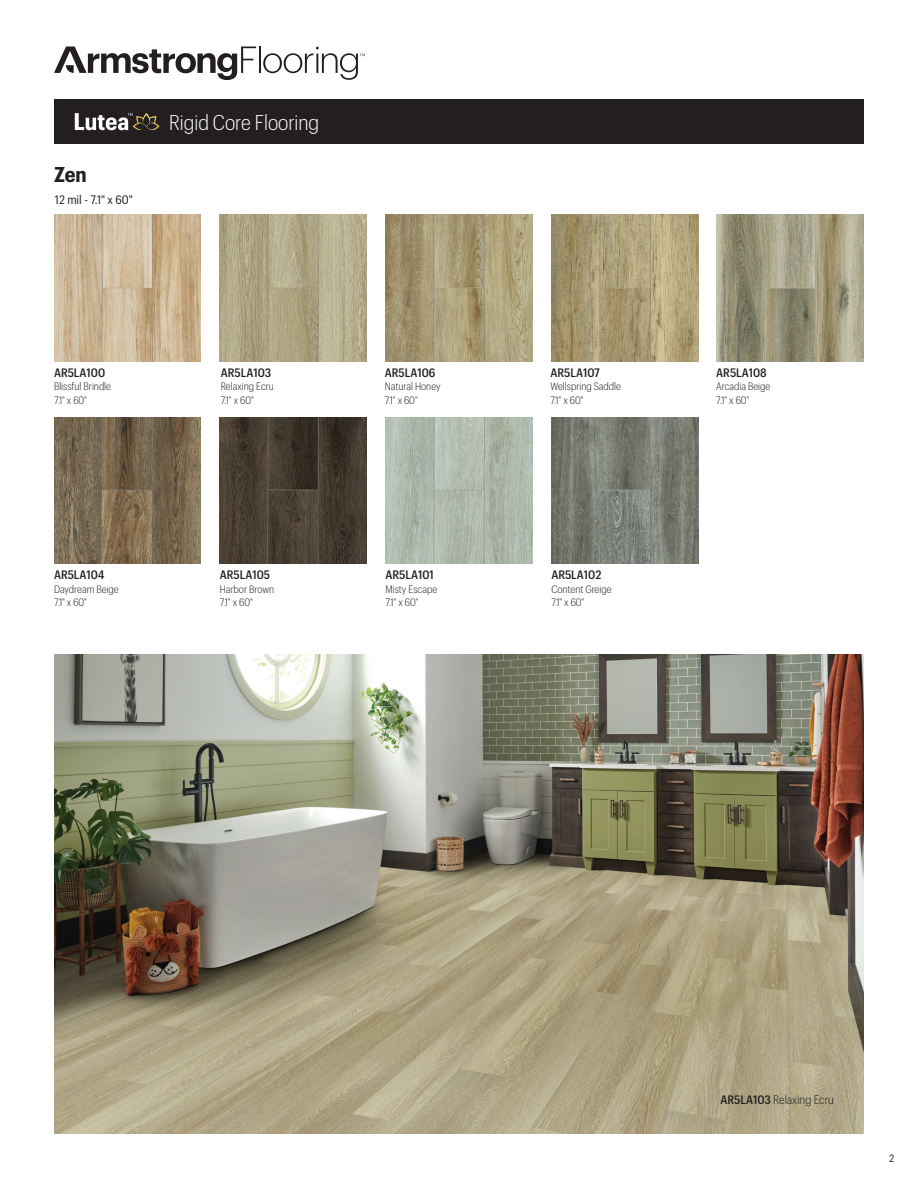
<style>
.page{position:relative;width:918px;height:1188px;background:#fff}
.page>*{position:absolute;margin:0;border:0;box-sizing:border-box;transform-origin:0 0}
.t1{font:300 21px "Graphik Compact";color:#fff}
.t2{font:700 21px "Graphik Compact";color:#231f20}
.t3{font:500 12px "Graphik Compact";color:#231f20}
.t4{font:300 12px "Graphik Compact";color:#231f20}
.t5{font:12px "Graphik Compact";letter-spacing:-.005em;color:#231f20}
.t6{font:300 10.5px "Graphik Compact";color:#231f20}
.t7{font:10.5px "Graphik Compact";color:#231f20}
.s1{font-weight:500}
</style>
<div class="page">
<hr style="left:259px;top:46px;width:2px;height:27px;background:#231f20">
<svg style="left:263px;top:47px;width:102px;height:33px"></svg>
<svg style="left:54px;top:47px;width:202px;height:33px"></svg>
<img style="left:54px;top:215px;width:147px;height:147px">
<img style="left:386px;top:417px;width:146px;height:147px">
<img style="left:551px;top:417px;width:147px;height:147px">
<img style="left:220px;top:215px;width:147px;height:147px">
<img style="left:54px;top:417px;width:147px;height:147px">
<img style="left:220px;top:417px;width:147px;height:147px">
<img style="left:386px;top:215px;width:146px;height:147px">
<img style="left:551px;top:215px;width:147px;height:147px">
<img style="left:716px;top:215px;width:147px;height:147px">
<div style="left:54px;top:99px;width:810px;height:45px;background:#231f20"></div>
<svg style="left:75px;top:113px;width:84px;height:17px"></svg>
<img style="left:54px;top:655px;width:810px;height:479px">
<p class="t2" style="left:54px;top:159px;width:34px">Zen</p>
<p class="t5" style="left:55px;top:191px;width:79px">12 mil - 7.1" x 60"</p>
<p class="t1" style="left:169px;top:108px;width:152px">Rigid Core Flooring</p>
<p class="t3" style="left:54px;top:364px;width:53px">AR5LA100</p>
<p class="t6" style="left:54px;top:379px;width:59px">Blissful Brindle</p>
<p class="t6" style="left:54px;top:393px;width:35px">7.1" x 60"</p>
<p class="t3" style="left:221px;top:364px;width:52px">AR5LA103</p>
<p class="t6" style="left:221px;top:379px;width:55px">Relaxing Ecru</p>
<p class="t6" style="left:221px;top:393px;width:35px">7.1" x 60"</p>
<p class="t3" style="left:54px;top:566px;width:52px">AR5LA104</p>
<p class="t6" style="left:54px;top:582px;width:66px">Daydream Beige</p>
<p class="t6" style="left:54px;top:595px;width:35px">7.1" x 60"</p>
<p class="t3" style="left:220px;top:566px;width:52px">AR5LA105</p>
<p class="t6" style="left:220px;top:582px;width:56px">Harbor Brown</p>
<p class="t6" style="left:220px;top:595px;width:35px">7.1" x 60"</p>
<p class="t3" style="left:385px;top:364px;width:52px">AR5LA106</p>
<p class="t6" style="left:385px;top:379px;width:57px">Natural Honey</p>
<p class="t6" style="left:385px;top:393px;width:35px">7.1" x 60"</p>
<p class="t3" style="left:386px;top:566px;width:50px">AR5LA101</p>
<p class="t6" style="left:386px;top:582px;width:53px">Misty Escape</p>
<p class="t6" style="left:386px;top:595px;width:35px">7.1" x 60"</p>
<p class="t3" style="left:550px;top:364px;width:51px">AR5LA107</p>
<p class="t6" style="left:550px;top:379px;width:72px">Wellspring Saddle</p>
<p class="t6" style="left:550px;top:393px;width:35px">7.1" x 60"</p>
<p class="t3" style="left:551px;top:566px;width:52px">AR5LA102</p>
<p class="t6" style="left:551px;top:582px;width:62px">Content Greige</p>
<p class="t6" style="left:551px;top:595px;width:35px">7.1" x 60"</p>
<p class="t3" style="left:716px;top:364px;width:52px">AR5LA108</p>
<p class="t6" style="left:716px;top:379px;width:56px">Arcadia Beige</p>
<p class="t6" style="left:716px;top:393px;width:35px">7.1" x 60"</p>
<p class="t4" style="left:720px;top:1091px;width:115px"><span class="s1">AR5LA103</span> Relaxing Ecru</p>
<p class="t7" style="left:889px;top:1151px;width:7px">2</p>
</div>
